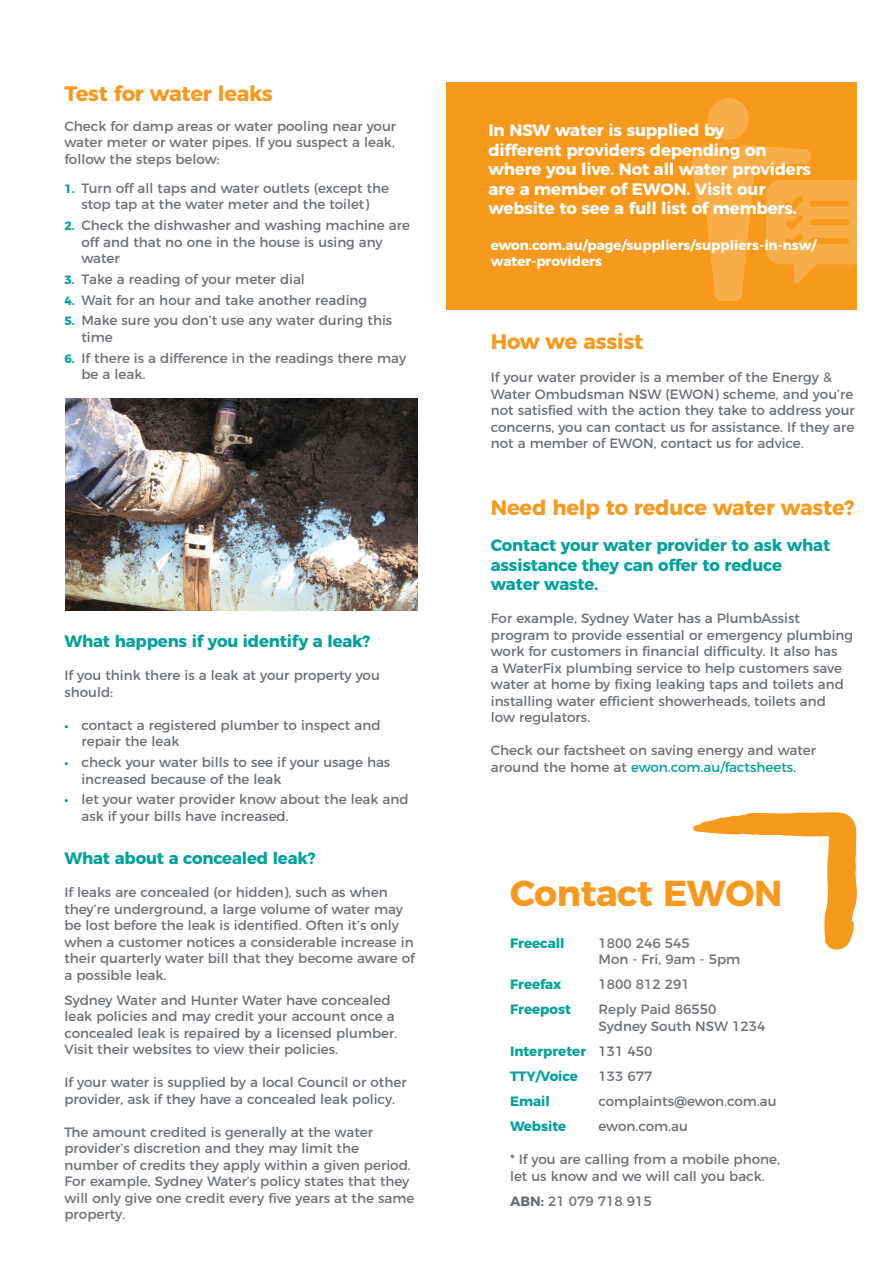
<style>
.page{position:relative;width:893px;height:1263px;background:#fff}
.page>*{position:absolute;margin:0;border:0;box-sizing:border-box;transform-origin:0 0}
.t1{font:700 36px "Montserrat";letter-spacing:-.01em;color:#f7991c}
.Body_text{font:700 21px "Montserrat";letter-spacing:-.01em;color:#f7991c}
.t2{font:700 16.5px/19.5px "Montserrat";letter-spacing:-.01em;color:#fff}
.t3{font:700 16.5px/19.5px "Montserrat";letter-spacing:-.01em;color:#00a19c}
.Body_text-2{font:13.5px/16.5px "Montserrat";color:#6b7075}
.t4{font:700 13.5px "Montserrat";color:#00a19c}
.t5{font:700 13.5px/16.5px "Montserrat";color:#fff}
.s1{font-weight:700;font-size:12px;color:#00a19c}
.s2{color:#00a19c}
.s3{font-weight:400;color:#6b7075}
.s4{font-weight:700}
</style>
<div class="page">
<svg style="left:693px;top:812px;width:164px;height:137px"></svg>
<div style="left:446px;top:82px;width:411px;height:228px;background:#f7991c"></div>
<svg style="left:692px;top:98px;width:165px;height:203px"></svg>
<img style="left:65px;top:399px;width:353px;height:211px">
<p class="Body_text" style="left:64px;top:77px;width:210px">Test for water leaks</p>
<p class="Body_text-2" style="left:64px;top:116px;width:333px;text-align:justify">Check for damp areas or water pooling near your water meter or water pipes. If you suspect a leak, follow the steps below:</p>
<p class="Body_text-2" style="left:64px;top:179px;width:326px;text-align:center"><span class="s1">1.</span> Turn off all taps and water outlets (except the stop tap at the water meter and the toilet)</p>
<p class="Body_text-2" style="left:81px;top:216px;width:330px;text-indent:-17px"><span class="s1">2.</span> Check the dishwasher and washing machine are off and that no one in the house is using any water</p>
<p class="Body_text-2" style="left:64px;top:270px;width:242px"><span class="s1">3.</span> Take a reading of your meter dial</p>
<p class="Body_text-2" style="left:64px;top:290px;width:304px"><span class="s1">4.</span> Wait for an hour and take another reading</p>
<p class="Body_text-2" style="left:81px;top:311px;width:312px;text-indent:-17px"><span class="s1">5.</span> Make sure you don’t use any water during this time</p>
<p class="Body_text-2" style="left:81px;top:348px;width:326px;text-indent:-17px"><span class="s1">6.</span> If there is a difference in the readings there may be a leak.</p>
<p class="t3" style="left:64px;top:630px;width:307px">What happens if you identify a leak?</p>
<p class="Body_text-2" style="left:64px;top:666px;width:317px">If you think there is a leak at your property you should:</p>
<p class="Body_text-2" style="left:81px;top:716px;width:301px;text-indent:-17px"><span class="s1">•</span> contact a registered plumber to inspect and repair the leak</p>
<p class="Body_text-2" style="left:81px;top:753px;width:310px;text-indent:-17px"><span class="s1">•</span> check your water bills to see if your usage has increased because of the leak</p>
<p class="Body_text-2" style="left:81px;top:790px;width:329px;text-indent:-17px"><span class="s1">•</span> let your water provider know about the leak and ask if your bills have increased.</p>
<p class="t3" style="left:64px;top:847px;width:253px">What about a concealed leak?</p>
<p class="Body_text-2" style="left:64px;top:883px;width:352px">If leaks are concealed (or hidden), such as when they’re underground, a large volume of water may be lost before the leak is identified. Often it’s only when a customer notices a considerable increase in their quarterly water bill that they become aware of a possible leak.</p>
<p class="Body_text-2" style="left:64px;top:990px;width:335px">Sydney Water and Hunter Water have concealed leak policies and may credit your account once a concealed leak is repaired by a licensed plumber.<br>Visit their websites to view their policies.</p>
<p class="Body_text-2" style="left:64px;top:1073px;width:344px">If your water is supplied by a local Council or other provider, ask if they have a concealed leak policy.</p>
<p class="Body_text-2" style="left:64px;top:1122px;width:351px">The amount credited is generally at the water provider’s discretion and they may limit the number of credits they apply within a given period.<br>For example, Sydney Water’s policy states that they will only give one credit every five years at the same property.</p>
<p class="t2" style="left:488px;top:119px;width:324px">In NSW water is supplied by<br>different providers depending on where you live. Not all water providers are a member of EWON. Visit our website to see a full list of members.</p>
<p class="t5" style="left:491px;top:235px;width:327px">ewon.com.au/page/suppliers/suppliers-in-nsw/ water-providers</p>
<p class="Body_text" style="left:491px;top:324px;width:154px">How we assist</p>
<p class="Body_text-2" style="left:491px;top:368px;width:365px">If your water provider is a member of the Energy &amp; Water Ombudsman NSW (EWON) scheme, and you’re not satisfied with the action they take to address your concerns, you can contact us for assistance. If they are not a member of EWON, contact us for advice.</p>
<p class="Body_text" style="left:491px;top:490px;width:365px">Need help to reduce water waste?</p>
<p class="t3" style="left:491px;top:534px;width:341px">Contact your water provider to ask what assistance they can offer to reduce water waste.</p>
<p class="Body_text-2" style="left:491px;top:609px;width:364px">For example, Sydney Water has a PlumbAssist program to provide essential or emergency plumbing work for customers in financial difficulty. It also has<br>a WaterFix plumbing service to help customers save water at home by fixing leaking taps and toilets and installing water efficient showerheads, toilets and low regulators.</p>
<p class="Body_text-2" style="left:491px;top:741px;width:327px">Check our factsheet on saving energy and water around the home at <span class="s2">ewon.com.au/factsheets</span>.</p>
<p class="t1" style="left:510px;top:863px;width:274px">Contact EWON</p>
<p class="t4" style="left:510px;top:932px;width:56px">Freecall</p>
<p class="Body_text-2" style="left:598px;top:933px;width:143px">1800 246 545<br>Mon - Fri, 9am - 5pm</p>
<p class="t4" style="left:510px;top:973px;width:53px">Freefax</p>
<p class="Body_text-2" style="left:598px;top:975px;width:93px">1800 812 291</p>
<p class="t4" style="left:510px;top:998px;width:63px">Freepost</p>
<p class="Body_text-2" style="left:598px;top:1000px;width:169px">Reply Paid 86550<br>Sydney South NSW 1234</p>
<p class="t4" style="left:510px;top:1040px;width:144px">Interpreter <span class="s3">131 450</span></p>
<p class="t4" style="left:510px;top:1065px;width:69px">TTY/Voice</p>
<p class="Body_text-2" style="left:598px;top:1066px;width:56px">133 677</p>
<p class="t4" style="left:510px;top:1090px;width:41px">Email</p>
<p class="Body_text-2" style="left:598px;top:1091px;width:179px">complaints@ewon.com.au</p>
<p class="t4" style="left:510px;top:1115px;width:58px">Website</p>
<p class="Body_text-2" style="left:598px;top:1116px;width:91px">ewon.com.au</p>
<p class="Body_text-2" style="left:510px;top:1150px;width:271px">* If you are calling from a mobile phone, let us know and we will call you back.</p>
<p class="Body_text-2" style="left:510px;top:1191px;width:143px"><span class="s4">ABN:</span> 21 079 718 915</p>
</div>
